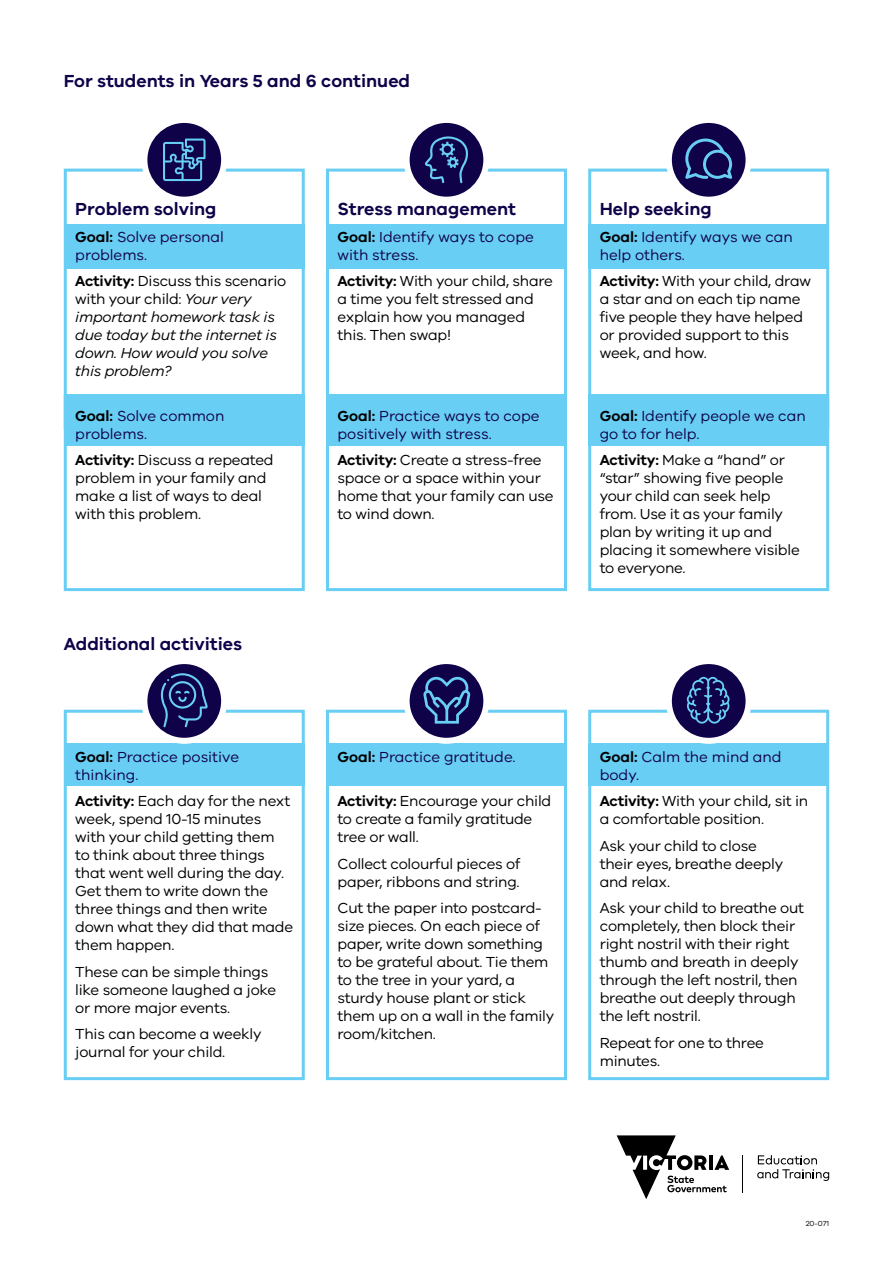
<style>
.page{position:relative;width:893px;height:1263px;background:#fff}
.page>*{position:absolute;margin:0;border:0;box-sizing:border-box;transform-origin:0 0}
.t1{font:600 18px "VIC";color:#100249}
.t2{font:15px/18px "VIC";letter-spacing:-.015em;color:#000}
.t3{font:15px/18px "VIC";color:#100249}
.t4{font:italic 15px/18px "VIC";letter-spacing:-.015em;color:#000}
.t5{font:7.5px "VIC";color:#000}
.s1{font-weight:600;color:#000}
.s2{font-weight:600;font-style:normal}
.s3{font-style:normal}
.s4{font-weight:600}
</style>
<div class="page">
<div style="left:326px;top:224px;width:241px;height:44px;background:#68cef3"></div>
<div style="left:64px;top:224px;width:241px;height:44px;background:#68cef3"></div>
<div style="left:588px;top:224px;width:241px;height:44px;background:#68cef3"></div>
<div style="left:64px;top:169px;width:241px;height:260px;border:3px solid #68cef3"></div>
<svg style="left:144px;top:120px;width:80px;height:80px;background:#342864"></svg>
<div style="left:141px;top:117px;width:86px;height:86px;border:6px solid #fff;border-radius:50%"></div>
<div style="left:326px;top:169px;width:241px;height:260px;border:3px solid #68cef3"></div>
<svg style="left:407px;top:120px;width:79px;height:80px;background:#3b2f69"></svg>
<div style="left:404px;top:117px;width:85px;height:86px;border:6px solid #fff;border-radius:50%"></div>
<div style="left:588px;top:169px;width:241px;height:260px;border:3px solid #68cef3"></div>
<svg style="left:669px;top:120px;width:80px;height:80px;background:#342965"></svg>
<div style="left:666px;top:117px;width:86px;height:86px;border:6px solid #fff;border-radius:50%"></div>
<div style="left:64px;top:395px;width:241px;height:51px;background:#68cef3"></div>
<div style="left:326px;top:395px;width:241px;height:51px;background:#68cef3"></div>
<div style="left:588px;top:395px;width:241px;height:51px;background:#68cef3"></div>
<div style="left:64px;top:394px;width:241px;height:197px;border:3px solid #68cef3"></div>
<div style="left:326px;top:394px;width:241px;height:197px;border:3px solid #68cef3"></div>
<div style="left:588px;top:394px;width:241px;height:197px;border:3px solid #68cef3"></div>
<svg style="left:163px;top:139px;width:43px;height:42px;background:#2d4682"></svg>
<svg style="left:425px;top:132px;width:49px;height:51px;background:#202868"></svg>
<svg style="left:685px;top:139px;width:47px;height:40px;background:#283b79"></svg>
<div style="left:64px;top:743px;width:241px;height:43px;background:#68cef3"></div>
<div style="left:326px;top:743px;width:241px;height:43px;background:#68cef3"></div>
<div style="left:588px;top:743px;width:241px;height:43px;background:#68cef3"></div>
<div style="left:64px;top:710px;width:241px;height:370px;border:3px solid #68cef3"></div>
<svg style="left:144px;top:661px;width:80px;height:80px;fill:#100249"></svg>
<div style="left:141px;top:658px;width:86px;height:86px;border:6px solid #fff;border-radius:50%"></div>
<div style="left:326px;top:710px;width:241px;height:370px;border:3px solid #68cef3"></div>
<svg style="left:407px;top:661px;width:79px;height:80px;background:#372b66"></svg>
<div style="left:404px;top:658px;width:85px;height:86px;border:6px solid #fff;border-radius:50%"></div>
<div style="left:588px;top:710px;width:241px;height:370px;border:3px solid #68cef3"></div>
<svg style="left:669px;top:661px;width:80px;height:80px;background:#362a66"></svg>
<div style="left:666px;top:658px;width:86px;height:86px;border:6px solid #fff;border-radius:50%"></div>
<svg style="left:161px;top:673px;width:47px;height:54px;background:#222c6c"></svg>
<svg style="left:423px;top:676px;width:47px;height:48px;background:#293d7a"></svg>
<svg style="left:687px;top:677px;width:43px;height:47px;background:#273876"></svg>
<hr style="left:742px;top:1155px;width:1px;height:37px;background:#000">
<svg style="left:617px;top:1135px;width:112px;height:64px"></svg>
<svg style="left:757px;top:1155px;width:72px;height:26px"></svg>
<p class="t1" style="left:64px;top:70px;width:348px">For students in Years 5 and 6 continued</p>
<p class="t1" style="left:75px;top:198px;width:143px">Problem solving</p>
<p class="t3" style="left:75px;top:227px;width:150px"><span class="s1">Goal:</span> Solve personal problems.</p>
<p class="t4" style="left:75px;top:272px;width:212px"><span class="s2">Activity:</span> <span class="s3">Discuss this scenario with your child:</span> Your very important homework task is due today but the internet is down. How would you solve this problem?</p>
<p class="t3" style="left:75px;top:406px;width:151px"><span class="s1">Goal:</span> Solve common problems.</p>
<p class="t2" style="left:75px;top:451px;width:200px"><span class="s4">Activity:</span> Discuss a repeated problem in your family and make a list of ways to deal with this problem.</p>
<p class="t1" style="left:337px;top:198px;width:180px">Stress management</p>
<p class="t3" style="left:337px;top:227px;width:198px"><span class="s1">Goal:</span> Identify ways to cope with stress.</p>
<p class="t2" style="left:337px;top:272px;width:217px"><span class="s4">Activity:</span> With your child, share a time you felt stressed and explain how you managed this. Then swap!</p>
<p class="t3" style="left:337px;top:406px;width:203px"><span class="s1">Goal:</span> Practice ways to cope positively with stress.</p>
<p class="t2" style="left:337px;top:451px;width:218px"><span class="s4">Activity:</span> Create a stress-free space or a space within your home that your family can use to wind down.</p>
<p class="t1" style="left:64px;top:632px;width:180px">Additional activities</p>
<p class="t3" style="left:75px;top:747px;width:165px"><span class="s1">Goal:</span> Practice positive thinking.</p>
<p class="t2" style="left:75px;top:792px;width:219px"><span class="s4">Activity:</span> Each day for the next week, spend 10-15 minutes with your child getting them<br>to think about three things that went well during the day.<br>Get them to write down the three things and then write down what they did that made them happen.</p>
<p class="t2" style="left:75px;top:962px;width:202px">These can be simple things like someone laughed a joke or more major events.</p>
<p class="t2" style="left:75px;top:1025px;width:188px">This can become a weekly journal for your child.</p>
<p class="t3" style="left:337px;top:747px;width:180px"><span class="s1">Goal:</span> Practice gratitude.</p>
<p class="t2" style="left:337px;top:792px;width:215px"><span class="s4">Activity:</span> Encourage your child to create a family gratitude tree or wall.</p>
<p class="t2" style="left:337px;top:854px;width:184px">Collect colourful pieces of paper, ribbons and string.</p>
<p class="t2" style="left:337px;top:899px;width:218px">Cut the paper into postcard&shy;size pieces. On each piece of paper, write down something to be grateful about. Tie them to the tree in your yard, a sturdy house plant or stick them up on a wall in the family room/kitchen.</p>
<p class="t1" style="left:600px;top:198px;width:114px">Help seeking</p>
<p class="t3" style="left:600px;top:227px;width:195px"><span class="s1">Goal:</span> Identify ways we can help others.</p>
<p class="t2" style="left:600px;top:272px;width:213px"><span class="s4">Activity:</span> With your child, draw a star and on each tip name five people they have helped or provided support to this week, and how.</p>
<p class="t3" style="left:600px;top:406px;width:208px"><span class="s1">Goal:</span> Identify people we can go to for help.</p>
<p class="t2" style="left:600px;top:451px;width:201px"><span class="s4">Activity:</span> Make a “hand” or “star” showing five people your child can seek help from. Use it as your family plan by writing it up and placing it somewhere visible to everyone.</p>
<p class="t3" style="left:600px;top:747px;width:183px"><span class="s1">Goal:</span> Calm the mind and body.</p>
<p class="t2" style="left:600px;top:792px;width:210px"><span class="s4">Activity:</span> With your child, sit in a comfortable position.</p>
<p class="t2" style="left:600px;top:836px;width:185px">Ask your child to close their eyes, breathe deeply and relax.</p>
<p class="t2" style="left:600px;top:899px;width:206px">Ask your child to breathe out completely, then block their right nostril with their right thumb and breath in deeply through the left nostril, then breathe out deeply through the left nostril.</p>
<p class="t2" style="left:600px;top:1033px;width:166px">Repeat for one to three minutes.</p>
<p class="t5" style="left:806px;top:1219px;width:25px">20-071</p>
</div>
